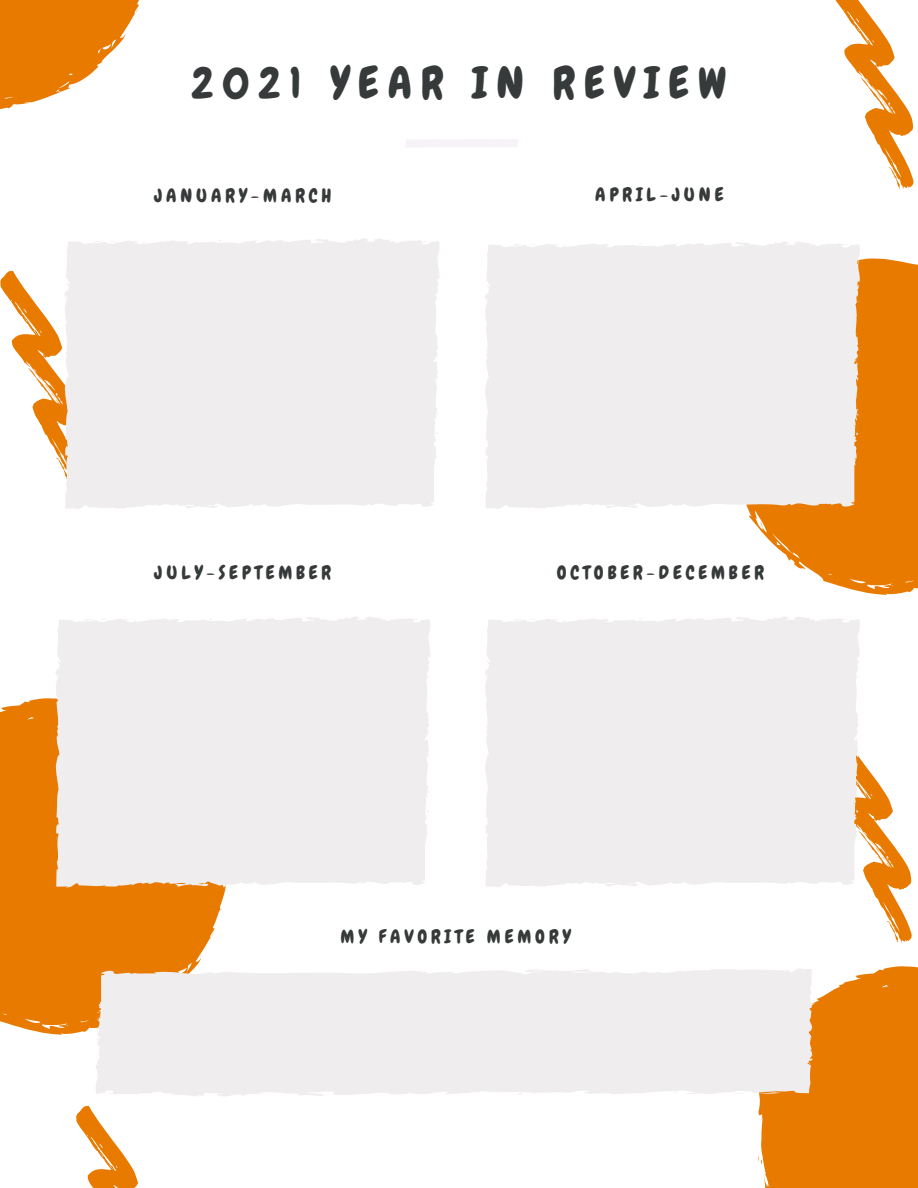
<style>
.page{position:relative;width:918px;height:1188px;background:#fff}
.page>*{position:absolute;margin:0;border:0;box-sizing:border-box;transform-origin:0 0}
.t1{font:43.65px "Chewy";letter-spacing:.21em;color:#373a3a}
.t2{font:18.75px "Chewy";letter-spacing:.21em;color:#373a3a}
.t3{font:18.6px "Chewy";letter-spacing:.21em;color:#373a3a}
</style>
<div class="page">
<svg style="left:748px;top:259px;width:170px;height:336px;background:#eb8c23"></svg>
<svg style="left:0;top:271px;width:64px;height:200px"></svg>
<svg style="left:64px;top:238px;width:375px;height:271px;background:#f0ecea"></svg>
<div style="left:485px;top:242px;width:376px;height:267px;background:#efeded"></div>
<div style="left:0;top:698px;width:226px;height:337px;background:#e87a00"></div>
<div style="left:758px;top:966px;width:160px;height:222px;background:#e87a00"></div>
<svg style="left:406px;top:139px;width:112px;height:8px"></svg>
<svg style="left:94px;top:968px;width:719px;height:129px;background:#efecea"></svg>
<svg style="left:0;top:0;width:139px;height:110px"></svg>
<svg style="left:861px;top:760px;width:51px;height:183px"></svg>
<svg style="left:76px;top:1106px;width:62px;height:82px"></svg>
<svg style="left:835px;top:0;width:79px;height:189px"></svg>
<svg style="left:55px;top:617px;width:375px;height:271px;background:#efe7e1"></svg>
<div style="left:485px;top:616px;width:376px;height:271px;background:#efeded"></div>
<h1 class="t1" style="left:191px;top:55px;width:536px">2021 YEAR IN REVIEW</h1>
<p class="t3" style="left:154px;top:183px;width:179px">JANUARY-MARCH</p>
<p class="t2" style="left:595px;top:182px;width:130px">APRIL-JUNE</p>
<p class="t3" style="left:155px;top:561px;width:178px">JULY-SEPTEMBER</p>
<p class="t3" style="left:557px;top:561px;width:209px">OCTOBER-DECEMBER</p>
<p class="t3" style="left:341px;top:925px;width:232px">MY FAVORITE MEMORY</p>
</div>
